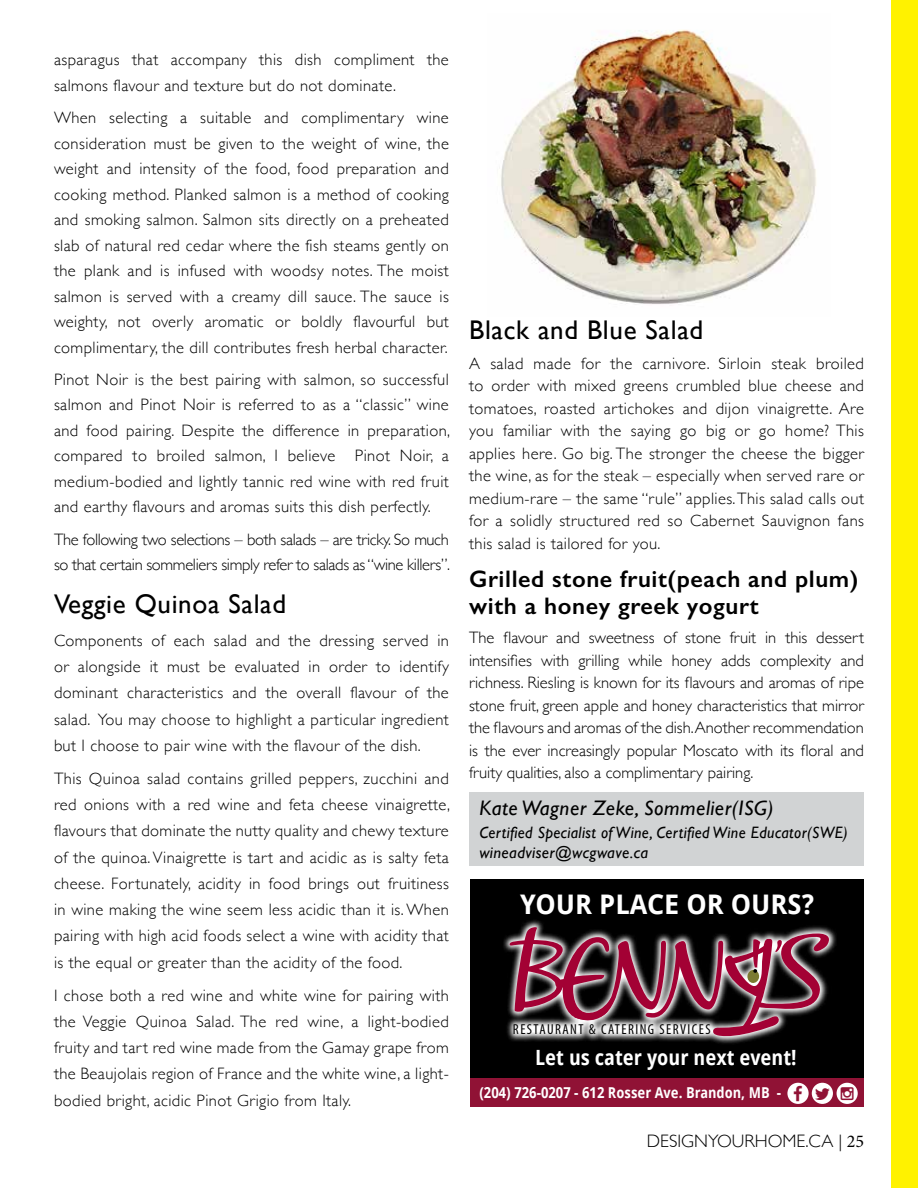
<style>
.page{position:relative;width:918px;height:1188px;background:#fff}
.page>*{position:absolute;margin:0;border:0;box-sizing:border-box;transform-origin:0 0}
.t1{font:27px "Gill Sans";letter-spacing:.025em;color:#000}
.t2{font:700 27px "Droid Sans";color:#fff}
.t3{font:600 24px/27px "Gill Sans";letter-spacing:.025em;color:#000}
.t4{font:italic 21px "Gill Sans";letter-spacing:.025em;color:#000}
.t5{font:700 21px "Droid Sans";color:#fff;scale:.9 1}
.t6{font:300 18px "Gill Sans";color:#000}
.t7{font:300 16.5px/25.5px "Gill Sans";letter-spacing:.025em;color:#000;text-align:justify}
.t8{font:300 16.5px/25.5px "Gill Sans";letter-spacing:-.02em;color:#000}
.t9{font:italic 16.5px/19.8px "Gill Sans";letter-spacing:.025em;color:#000;scale:.96 1}
.t10{font:700 15px "Droid Sans";color:#fff;scale:.9 1}
.t11{font:14.55px "Myriad Condensed";letter-spacing:.1em;color:#000}
.s1{font-family:"Minion Pro";font-weight:400}
</style>
<div class="page">
<div style="left:469px;top:792px;width:395px;height:74px;background:#d1d3d4"></div>
<div style="left:891px;top:0;width:27px;height:1188px;background:#fff200"></div>
<div style="left:470px;top:880px;width:394px;height:227px;background:#000"></div>
<svg style="left:503px;top:920px;width:333px;height:124px"></svg>
<svg style="left:510px;top:927px;width:319px;height:110px"></svg>
<div style="left:470px;top:1079px;width:394px;height:28px;background:#901235"></div>
<div style="left:787px;top:1083px;width:22px;height:21px;background:#fff;border-radius:50%"></div>
<div style="left:812px;top:1083px;width:21px;height:21px;background:#fff;border-radius:50%"></div>
<div style="left:837px;top:1083px;width:21px;height:21px;background:#fff;border-radius:50%"></div>
<img style="left:501px;top:29px;width:315px;height:275px">
<p class="t7" style="left:54px;top:46px;width:396px">asparagus that accompany this dish compliment the salmons flavour and texture but do not dominate.</p>
<p class="t7" style="left:54px;top:104px;width:396px">When selecting a suitable and complimentary wine consideration must be given to the weight of wine, the weight and intensity of the food, food preparation and cooking method. Planked salmon is a method of cooking and smoking salmon. Salmon sits directly on a preheated slab of natural red cedar where the fish steams gently on the plank and is infused with woodsy notes. The moist salmon is served with a creamy dill sauce. The sauce is weighty, not overly aromatic or boldly flavourful but complimentary, the dill contributes fresh herbal character.</p>
<p class="t7" style="left:54px;top:366px;width:398px">Pinot Noir is the best pairing with salmon, so successful salmon and Pinot Noir is referred to as a “classic” wine and food pairing. Despite the difference in preparation, compared to broiled salmon, I believe Pinot Noir, a medium-bodied and lightly tannic red wine with red fruit and earthy flavours and aromas suits this dish perfectly.</p>
<p class="t8" style="left:54px;top:526px;width:398px">The following two selections – both salads – are tricky. So much so that certain sommeliers simply refer to salads as “wine killers”.</p>
<h1 class="t1" style="left:54px;top:588px;width:234px">Veggie Quinoa Salad</h1>
<p class="t7" style="left:54px;top:627px;width:396px;line-height:26.2px">Components of each salad and the dressing served in or alongside it must be evaluated in order to identify dominant characteristics and the overall flavour of the salad. You may choose to highlight a particular ingredient but I choose to pair wine with the flavour of the dish.</p>
<p class="t7" style="left:54px;top:765px;width:398px;line-height:26.2px">This Quinoa salad contains grilled peppers, zucchini and red onions with a red wine and feta cheese vinaigrette, flavours that dominate the nutty quality and chewy texture of the quinoa. Vinaigrette is tart and acidic as is salty feta cheese. Fortunately, acidity in food brings out fruitiness in wine making the wine seem less acidic than it is. When pairing with high acid foods select a wine with acidity that is the equal or greater than the acidity of the food.</p>
<p class="t7" style="left:54px;top:981px;width:396px;line-height:26.4px">I chose both a red wine and white wine for pairing with the Veggie Quinoa Salad. The red wine, a light-bodied fruity and tart red wine made from the Gamay grape from the Beaujolais region of France and the white wine, a light&shy;bodied bright, acidic Pinot Grigio from Italy.</p>
<h1 class="t1" style="left:469px;top:314px;width:236px">Black and Blue Salad</h1>
<p class="t7" style="left:469px;top:351px;width:396px;line-height:22.5px">A salad made for the carnivore. Sirloin steak broiled to order with mixed greens crumbled blue cheese and tomatoes, roasted artichokes and dijon vinaigrette. Are you familiar with the saying go big or go home? This applies here. Go big. The stronger the cheese the bigger the wine, as for the steak – especially when served rare or medium-rare – the same “rule” applies. This salad calls out for a solidly structured red so Cabernet Sauvignon fans this salad is tailored for you.</p>
<h2 class="t3" style="left:469px;top:565px;width:391px">Grilled stone fruit(peach and plum) with a honey greek yogurt</h2>
<p class="t7" style="left:469px;top:626px;width:396px;line-height:22.5px">The flavour and sweetness of stone fruit in this dessert intensifies with grilling while honey adds complexity and richness. Riesling is known for its flavours and aromas of ripe stone fruit, green apple and honey characteristics that mirror the flavours and aromas of the dish. Another recommendation is the ever increasingly popular Moscato with its floral and fruity qualities, also a complimentary pairing.</p>
<p class="t4" style="left:479px;top:796px;width:296px">Kate Wagner Zeke, Sommelier(ISG)</p>
<p class="t9" style="left:479px;top:822px;width:385px">Certified Specialist of Wine, Certified Wine Educator(SWE) wineadviser@wcgwave.ca</p>
<h1 class="t2" style="left:520px;top:889px;width:295px">Your place or ours?</h1>
<p class="t11" style="left:513px;top:1022px;width:199px">RESTAURANT &amp; CATERING SERVICES</p>
<p class="t5" style="left:535px;top:1046px;width:292px">Let us cater your next event!</p>
<p class="t10" style="left:479px;top:1084px;width:337px">(204) 726-0207 - 612 Rosser Ave. Brandon, MB -</p>
<p class="t6" style="left:647px;top:1127px;width:219px">DESIGNYOURHOME.CA | <span class="s1">25</span></p>
</div>
